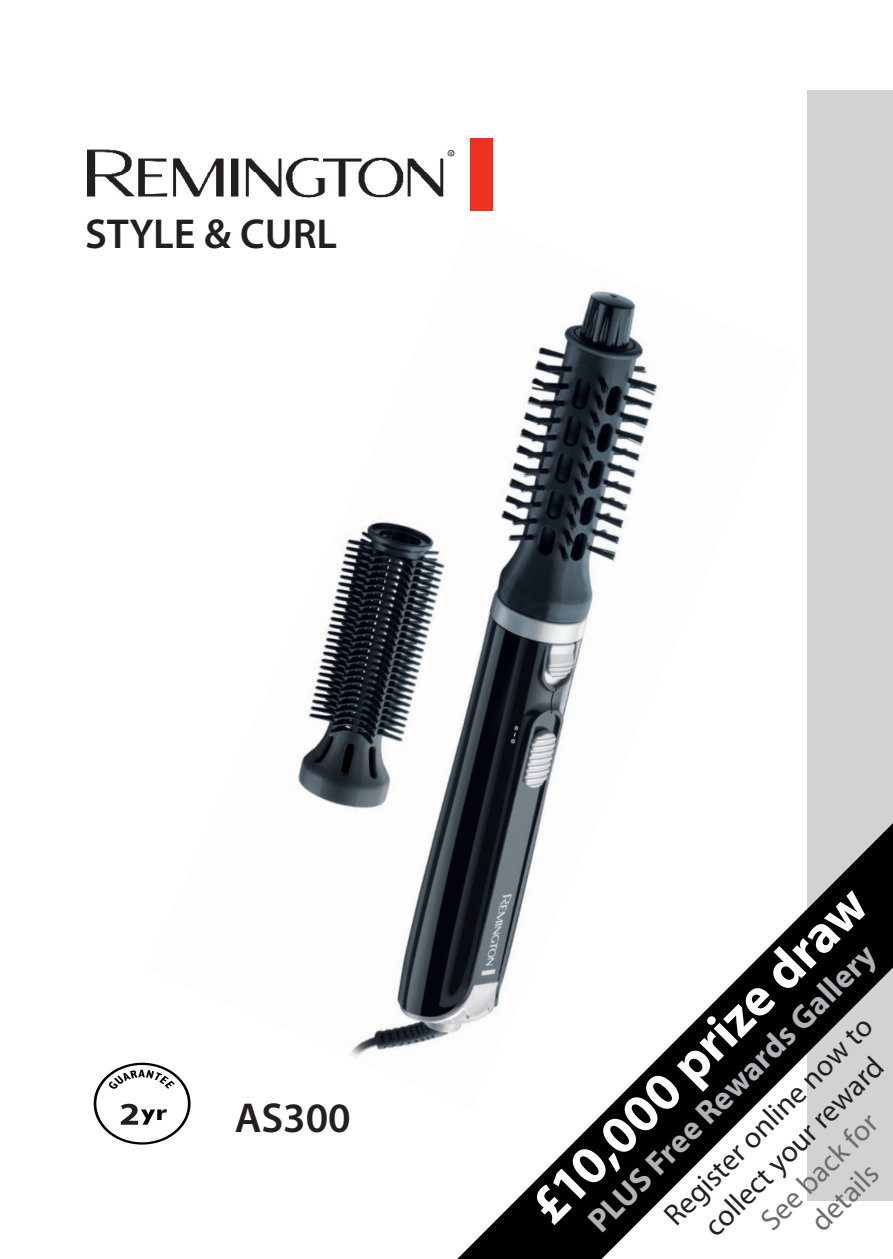
<style>
.page{position:relative;width:893px;height:1259px;background:#fff}
.page>*{position:absolute;margin:0;border:0;box-sizing:border-box;transform-origin:0 0}
.default{font:700 54px "Myriad Pro";color:#fff}
.t1{font:600 42px "Myriad Pro";color:#231f20}
.default-2{font:700 33px "Myriad Pro";color:#b2b3b7}
.t2{font:30px "Myriad Pro";color:#231f20}
.t3{font:30px "Myriad Pro";color:#6c6d70}
</style>
<div class="page">
<hr style="left:0;top:0;width:1px;height:111px;background:#d1d2d4">
<div style="left:808px;top:90px;width:85px;height:1111px;background:#d1d2d4"></div>
<img style="left:87px;top:139px;width:406px;height:71px">
<svg style="left:94px;top:1062px;width:96px;height:82px"></svg>
<svg style="left:457px;top:823px;width:436px;height:436px"></svg>
<img style="left:147px;top:291px;width:652px;height:819px">
<p class="t1" style="left:85px;top:207px;width:254px">STYLE &amp; CURL</p>
<p class="t1" style="left:235px;top:1091px;width:118px">AS300</p>
<p class="default" style="left:515px;top:1189px;width:452px;rotate:-45deg">£10,000 prize draw</p>
<p class="default-2" style="left:578px;top:1211px;width:393px;rotate:-45deg">PLUS Free Rewards Gallery</p>
<p class="t2" style="left:656px;top:1206px;width:282px;rotate:-45deg">Register online now to</p>
<p class="t2" style="left:696px;top:1217px;width:241px;rotate:-45deg">collect your reward</p>
<p class="t3" style="left:753px;top:1212px;width:153px;rotate:-45deg">See back for</p>
<p class="t3" style="left:803px;top:1213px;width:84px;rotate:-45deg">details</p>
</div>
